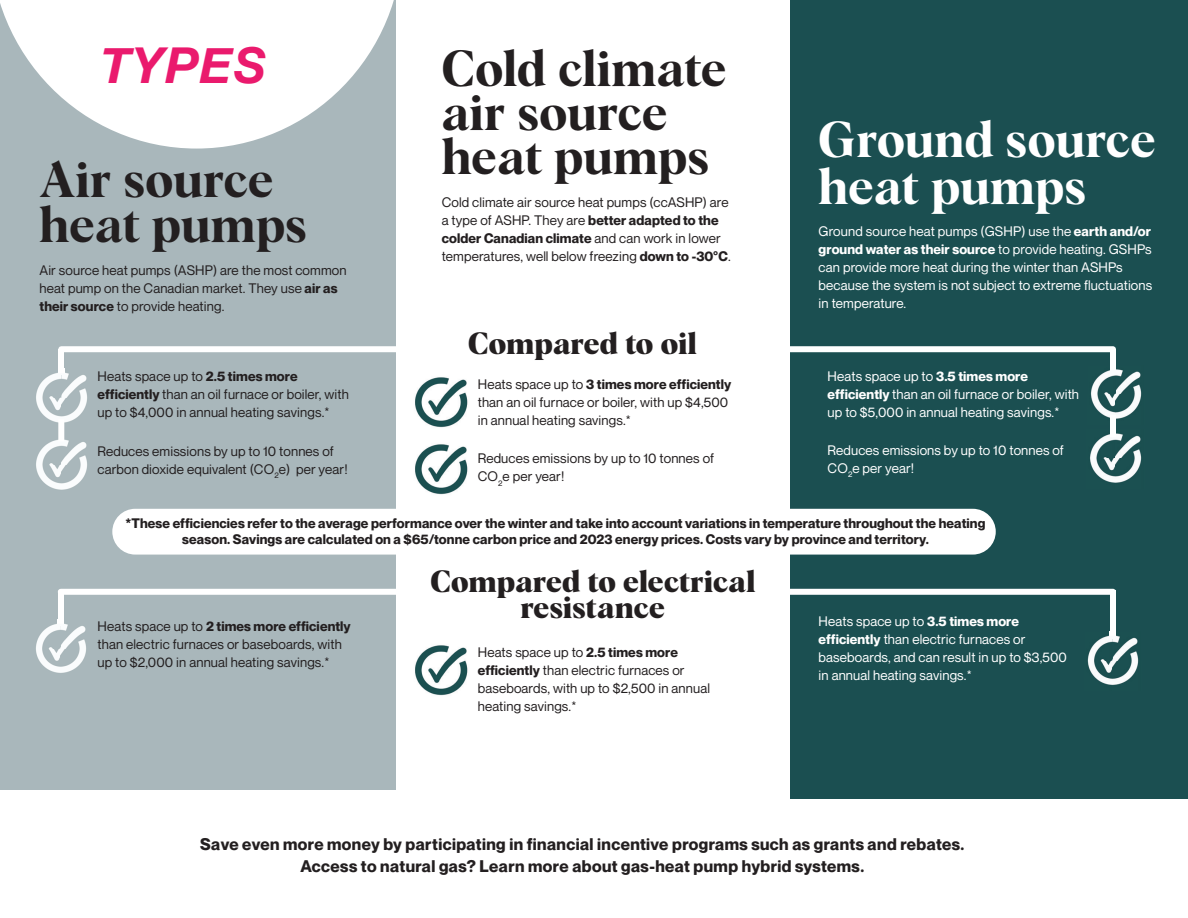
<style>
.page{position:relative;width:1188px;height:918px;background:#fff}
.page>*{position:absolute;margin:0;border:0;box-sizing:border-box;transform-origin:0 0}
.t1{font:49.5px/44.2px "Albra Semi";letter-spacing:.01em;color:#231f20}
.t2{font:49.5px/46.5px "Albra Semi";letter-spacing:.01em;color:#fff}
.t3{font:italic 700 49.5px "Helvetica Neue";letter-spacing:.025em;color:#ea1a6d}
.t4{font:700 30px "Albra";letter-spacing:.01em;color:#231f20}
.t5{font:700 16.5px/21.8px "Neue Montreal";letter-spacing:.025em;color:#231f20;text-align:center}
.t6{font:13.5px/18px "Neue Montreal";letter-spacing:.01em;color:#231f20}
.t7{font:13.5px/18px "Neue Montreal";letter-spacing:.01em;color:#fff}
.t8{font:700 13.5px/16.5px "Neue Montreal";letter-spacing:.01em;color:#231f20;text-align:center}
.s1{font-weight:700}
</style>
<div class="page">
<div style="left:0;top:0;width:395px;height:790px;background:#a9b7bb"></div>
<div style="left:791px;top:0;width:397px;height:799px;background:#1b4f51"></div>
<svg style="left:0;top:0;width:396px;height:149px;fill:#fff"></svg>
<img style="left:415px;top:377px;width:53px;height:51px">
<img style="left:415px;top:444px;width:53px;height:51px">
<div style="left:61px;top:346px;width:1052px;height:6px;background:#fff"></div>
<img style="left:1091px;top:369px;width:51px;height:50px">
<img style="left:1090px;top:433px;width:52px;height:50px">
<div style="left:58px;top:349px;width:6px;height:25px;background:#fff"></div>
<img style="left:36px;top:369px;width:51px;height:59px">
<img style="left:36px;top:436px;width:51px;height:54px">
<div style="left:112px;top:509px;width:884px;height:46px;background:#fff;border-radius:23px"></div>
<div style="left:61px;top:589px;width:1052px;height:6px;background:#fff"></div>
<img style="left:36px;top:619px;width:50px;height:54px">
<img style="left:1087px;top:631px;width:52px;height:54px">
<img style="left:415px;top:645px;width:53px;height:51px">
<div style="left:1110px;top:590px;width:6px;height:48px;background:#fff"></div>
<div style="left:58px;top:592px;width:6px;height:33px;background:#fff"></div>
<div style="left:1110px;top:349px;width:6px;height:25px;background:#fff"></div>
<svg style="left:58px;top:369px;width:6px;height:5px"></svg>
<div style="left:1110px;top:415px;width:6px;height:22px;background:#fff"></div>
<div style="left:58px;top:419px;width:6px;height:23px;background:#fff"></div>
<h2 class="t3" style="left:101px;top:27px;width:167px">TYPES</h2>
<h3 class="t1" style="left:39px;top:153px;width:269px;line-height:45.8px">Air source heat pumps</h3>
<p class="t6" style="left:39px;top:261px;width:309px">Air source heat pumps (ASHP) are the most common heat pump on the Canadian market. They use <span class="s1">air as their source</span> to provide heating.</p>
<p class="t6" style="left:98px;top:368px;width:253px">Heats space up to <span class="s1">2.5 times more efficiently</span> than an oil furnace or boiler, with up to $4,000 in annual heating savings.*</p>
<p class="t6" style="left:98px;top:442px;width:252px">Reduces emissions by up to 10 tonnes of carbon dioxide equivalent (CO<sub>2</sub>e) per year!</p>
<h3 class="t1" style="left:442px;top:43px;width:286px">Cold climate air source heat pumps</h3>
<p class="t6" style="left:442px;top:193px;width:290px">Cold climate air source heat pumps (ccASHP) are a type of ASHP. They are <span class="s1">better adapted to the colder Canadian climate</span> and can work in lower temperatures, well below freezing <span class="s1">down to -30°C</span>.</p>
<h4 class="t4" style="left:468px;top:322px;width:230px">Compared to oil</h4>
<p class="t6" style="left:478px;top:375px;width:255px">Heats space up to <span class="s1">3 times more efficiently </span>than an oil furnace or boiler, with up $4,500 in annual heating savings.*</p>
<p class="t6" style="left:478px;top:450px;width:238px">Reduces emissions by up to 10 tonnes of<br>CO<sub>2</sub>e per year!</p>
<h3 class="t2" style="left:819px;top:114px;width:339px">Ground source heat pumps</h3>
<p class="t7" style="left:819px;top:222px;width:335px">Ground source heat pumps (GSHP) use the <span class="s1">earth and/or ground water as their source</span> to provide heating. GSHPs can provide more heat during the winter than ASHPs because the system is not subject to extreme fluctuations in temperature.</p>
<p class="t7" style="left:828px;top:367px;width:253px">Heats space up to <span class="s1">3.5 times more efficiently</span> than an oil furnace or boiler, with up to $5,000 in annual heating savings.*</p>
<p class="t7" style="left:828px;top:441px;width:238px">Reduces emissions by up to 10 tonnes of<br>CO<sub>2</sub>e per year!</p>
<p class="t8" style="left:125px;top:515px;width:862px">*These efficiencies refer to the average performance over the winter and take into account variations in temperature throughout the heating season. Savings are calculated on a $65/tonne carbon price and 2023 energy prices. Costs vary by province and territory.</p>
<h4 class="t4" style="left:430px;top:559px;width:326px">Compared to electrical</h4>
<p class="t6" style="left:98px;top:617px;width:255px">Heats space up to <span class="s1">2 times more efficiently </span>than electric furnaces or baseboards, with up to $2,000 in annual heating savings.*</p>
<h4 class="t4" style="left:521px;top:585px;width:146px">resistance</h4>
<p class="t6" style="left:478px;top:643px;width:234px">Heats space up to <span class="s1">2.5 times more efficiently</span> than electric furnaces or baseboards, with up to $2,500 in annual heating savings.*</p>
<p class="t7" style="left:819px;top:612px;width:250px">Heats space up to <span class="s1">3.5 times more efficiently</span> than electric furnaces or baseboards, and can result in up to $3,500 in annual heating savings.*</p>
<p class="t5" style="left:200px;top:834px;width:766px">Save even more money by participating in financial incentive programs such as grants and rebates.<br>Access to natural gas? Learn more about gas-heat pump hybrid systems.</p>
</div>
